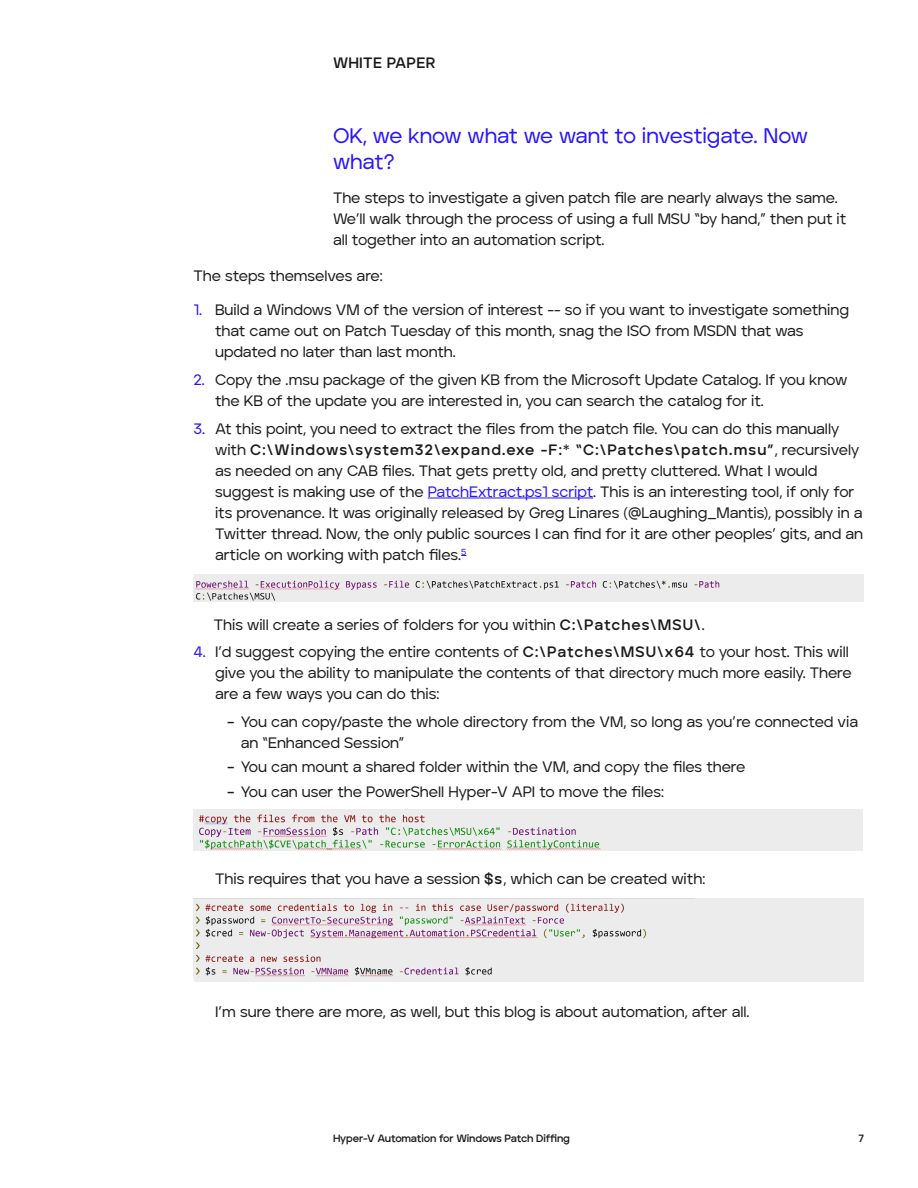
<style>
.page{position:relative;width:918px;height:1188px;background:#fff}
.page>*{position:absolute;margin:0;border:0;box-sizing:border-box;transform-origin:0 0}
.HEADING_2_-_Med_-_14{font:500 21px/25.5px "Aventa";letter-spacing:-.01em;color:#2814ff}
.BODY_-_Med_-_10_14{font:500 15px/21px "Aventa";letter-spacing:-.005em;color:#1a1a1a}
.BODY__NUMBERED_LIST{font:500 15px "Aventa";letter-spacing:-.005em;color:#1a1a1a}
.t1{font:700 15px "Aventa";letter-spacing:.015em;color:#1a1a1a}
.t2{font:700 10.5px "Aventa";letter-spacing:-.02em;color:#1a1a1a}
.s1{color:#2814ff}
.s2{font-weight:700}
.s3{font-weight:600}
</style>
<div class="page">
<div style="left:194px;top:574px;width:670px;height:27px;background:#ececec"></div>
<img style="left:195px;top:580px;width:525px;height:21px">
<div style="left:194px;top:810px;width:669px;height:41px;background:#ececec"></div>
<img style="left:198px;top:814px;width:403px;height:36px">
<div style="left:194px;top:899px;width:670px;height:83px;background:#ececec"></div>
<img style="left:195px;top:903px;width:451px;height:74px">
<hr style="left:428px;top:498px;width:165px;height:1px;background:#2814ff">
<p class="t1" style="left:333px;top:54px;width:104px">WHITE PAPER</p>
<p class="HEADING_2_-_Med_-_14" style="left:333px;top:123px;width:476px">OK, we know what we want to investigate. Now what?</p>
<p class="BODY_-_Med_-_10_14" style="left:333px;top:187px;width:515px">The steps to investigate a given patch file are nearly always the same.<br>We’ll walk through the process of using a full MSU “by hand,” then put it all together into an automation script.</p>
<p class="BODY_-_Med_-_10_14" style="left:194px;top:265px;width:191px">The steps themselves are:</p>
<p class="BODY_-_Med_-_10_14" style="left:215px;top:300px;width:635px;text-indent:-22px"><span class="s1">1.</span> Build a Windows VM of the version of interest -- so if you want to investigate something that came out on Patch Tuesday of this month, snag the ISO from MSDN that was updated no later than last month.</p>
<p class="BODY_-_Med_-_10_14" style="left:215px;top:369px;width:634px;text-indent:-22px"><span class="s1">2.</span> Copy the .msu package of the given KB from the Microsoft Update Catalog. If you know the KB of the update you are interested in, you can search the catalog for it.</p>
<p class="BODY_-_Med_-_10_14" style="left:215px;top:418px;width:650px;text-indent:-22px"><span class="s1">3.</span> At this point, you need to extract the files from the patch file. You can do this manually with <span class="s2">C:\Windows\system32\expand.exe -F:* “C:\Patches\patch.msu”</span>, recursively as needed on any CAB files. That gets pretty old, and pretty cluttered. What I would suggest is making use of the <span class="s1">PatchExtract.ps1 script</span>. This is an interesting tool, if only for its provenance. It was originally released by Greg Linares (@Laughing_Mantis), possibly in a Twitter thread. Now, the only public sources I can find for it are other peoples’ gits, and an article on working with patch files.<sup>5</sup></p>
<p class="BODY__NUMBERED_LIST" style="left:214px;top:615px;width:493px">This will create a series of folders for you within <span class="s2">C:\Patches\MSU\</span>.</p>
<p class="BODY_-_Med_-_10_14" style="left:215px;top:642px;width:638px;text-indent:-22px"><span class="s1">4.</span> I’d suggest copying the entire contents of <span class="s2">C:\Patches\MSU\x64</span> to your host. This will give you the ability to manipulate the contents of that directory much more easily. There are a few ways you can do this:</p>
<p class="BODY_-_Med_-_10_14" style="left:241px;top:711px;width:619px;text-indent:-14px"><span class="s3">–</span> You can copy/paste the whole directory from the VM, so long as you’re connected via an “Enhanced Session”</p>
<p class="BODY_-_Med_-_10_14" style="left:227px;top:757px;width:520px"><span class="s3">–</span> You can mount a shared folder within the VM, and copy the files there</p>
<p class="BODY_-_Med_-_10_14" style="left:227px;top:781px;width:438px"><span class="s3">–</span> You can user the PowerShell Hyper-V API to move the files:</p>
<p class="BODY__NUMBERED_LIST" style="left:215px;top:870px;width:492px">This requires that you have a session <span class="s2">$s</span>, which can be created with:</p>
<p class="BODY__NUMBERED_LIST" style="left:215px;top:1003px;width:536px">I’m sure there are more, as well, but this blog is about automation, after all.</p>
<p class="t2" style="left:333px;top:1132px;width:239px">Hyper-V Automation for Windows Patch Diffing</p>
<p class="t2" style="left:859px;top:1132px;width:7px">7</p>
</div>
